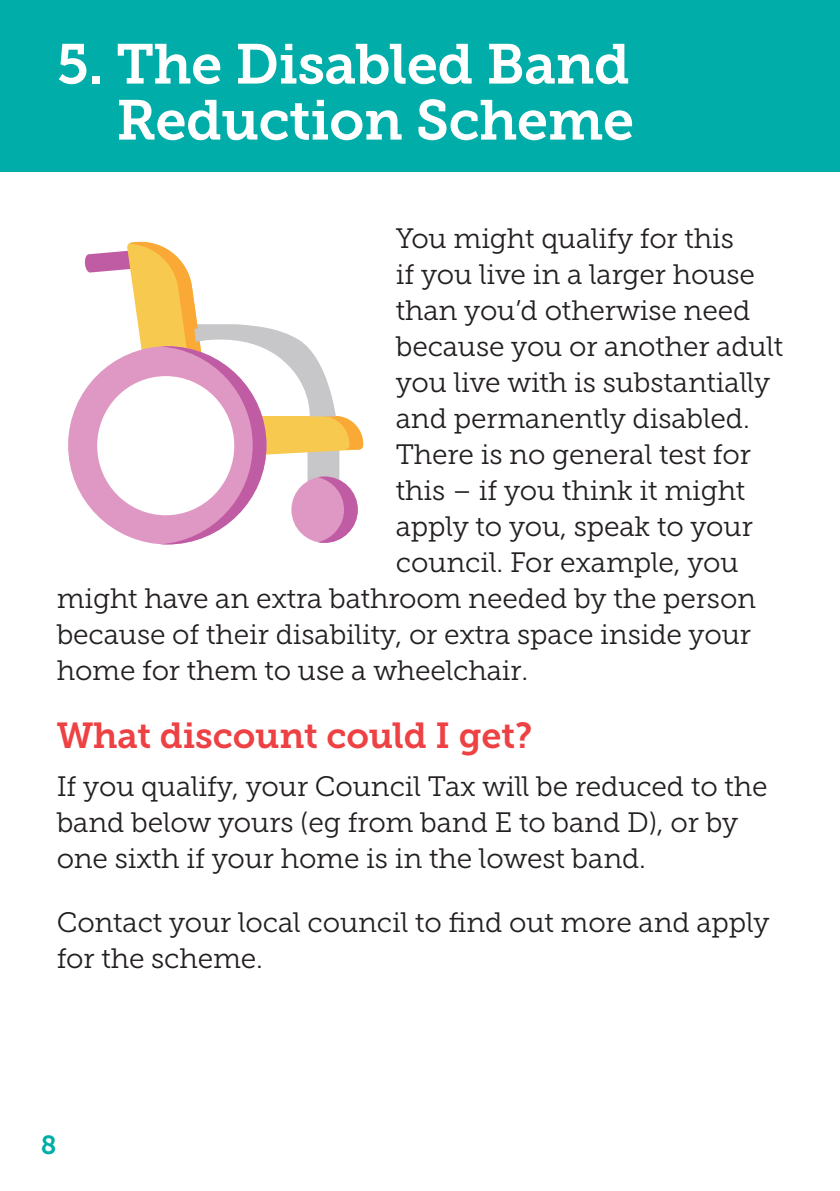
<style>
.page{position:relative;width:840px;height:1191px;background:#fff}
.page>*{position:absolute;margin:0;border:0;box-sizing:border-box;transform-origin:0 0}
.t1{font:56px/56px "Museo Slab 700";letter-spacing:-.01em;color:#fff;text-align:right}
.t2{font:36px "Museo Slab 700";letter-spacing:-.005em;color:#ee4143}
.t3{font:28px/36px "Museo Slab 300";letter-spacing:-.005em;color:#231f20}
.t4{font:26px "Museo Slab 700";color:#00ada8}
</style>
<div class="page">
<div style="left:0;top:0;width:839px;height:171px;background:#00ada8"></div>
<div style="left:68px;top:346px;width:198px;height:198px;background:#df98c3;border-radius:50%"></div>
<svg style="left:84px;top:241px;width:279px;height:303px"></svg>
<h1 class="t1" style="left:57px;top:37px;width:578px">5. The Disabled Band<br>Reduction Scheme</h1>
<p class="t3" style="left:395px;top:220px;width:339px">You might qualify for this</p>
<p class="t3" style="left:395px;top:256px;width:360px">if you live in a larger house</p>
<p class="t3" style="left:395px;top:292px;width:356px">than you’d otherwise need</p>
<p class="t3" style="left:395px;top:328px;width:389px">because you or another adult</p>
<p class="t3" style="left:395px;top:364px;width:376px">you live with is substantially</p>
<p class="t3" style="left:395px;top:400px;width:355px">and permanently disabled.</p>
<p class="t3" style="left:395px;top:436px;width:356px">There is no general test for</p>
<p class="t3" style="left:395px;top:472px;width:351px">this – if you think it might</p>
<p class="t3" style="left:395px;top:508px;width:358px">apply to you, speak to your</p>
<p class="t3" style="left:395px;top:544px;width:344px">council. For example, you</p>
<p class="t3" style="left:57px;top:580px;width:700px">might have an extra bathroom needed by the person</p>
<p class="t3" style="left:57px;top:616px;width:695px">because of their disability, or extra space inside your</p>
<p class="t3" style="left:57px;top:652px;width:473px">home for them to use a wheelchair.</p>
<p class="t2" style="left:57px;top:715px;width:477px">What discount could I get?</p>
<p class="t3" style="left:57px;top:768px;width:712px">If you qualify, your Council Tax will be reduced to the band below yours (eg from band E to band D), or by one sixth if your home is in the lowest band.</p>
<p class="t3" style="left:57px;top:904px;width:714px">Contact your local council to find out more and apply for the scheme.</p>
<p class="t4" style="left:41px;top:1130px;width:17px">8</p>
</div>
